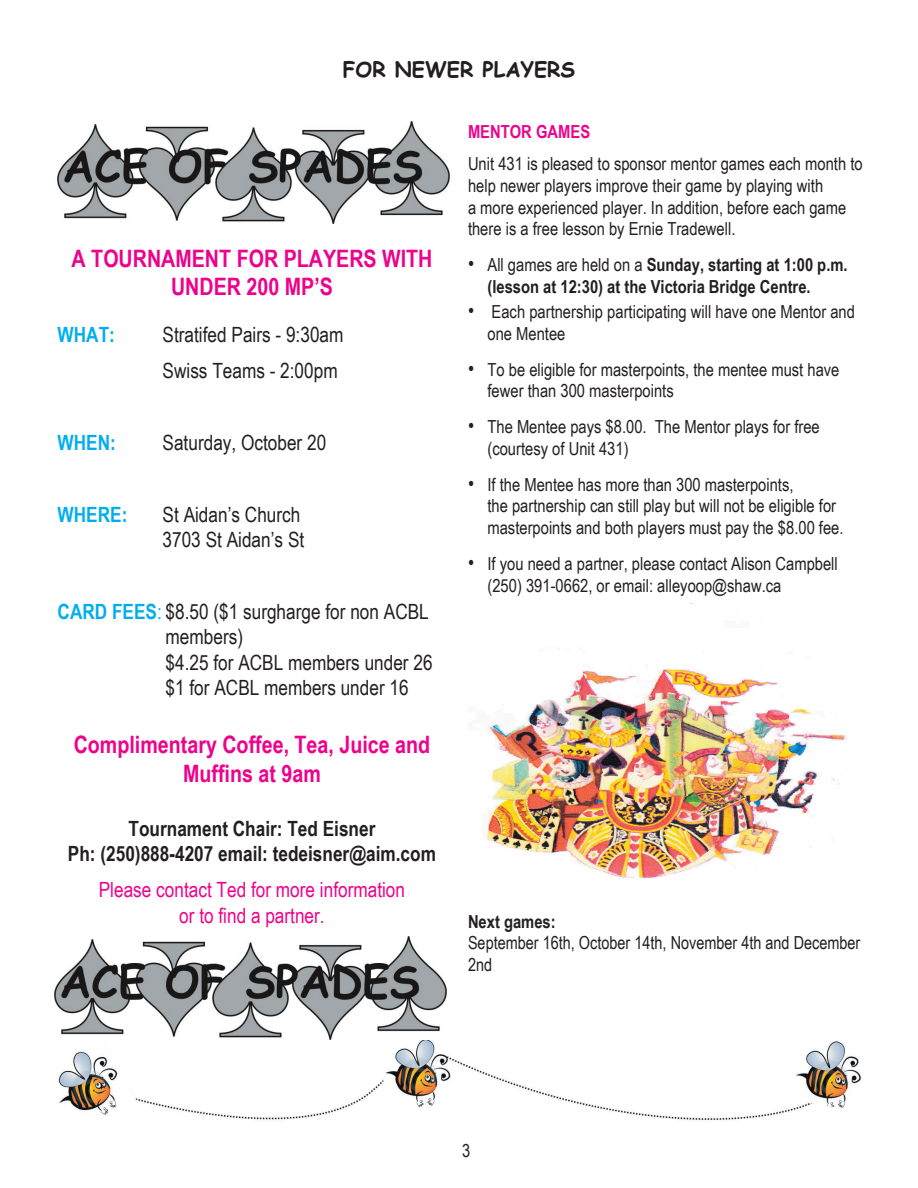
<style>
.page{position:relative;width:918px;height:1188px;background:#fff}
.page>*{position:absolute;margin:0;border:0;box-sizing:border-box;transform-origin:0 0}
.t1{font:700 24px/28.8px "Arial Narrow";color:#ed028c;text-align:center}
.t2{font:21px/25.2px "Arial Narrow";color:#231f20}
.t3{font:700 21px/25.2px "Arial Narrow";color:#231f20;text-align:center}
.t4{font:21px/25.2px "Arial Narrow";color:#ed028c;text-align:center}
.t5{font:700 21px "Arial Narrow";color:#00aeef}
.t6{font:700 21px "Comic Sans MS";color:#231f20}
.t7{font:18px/21.6px "Arial Narrow";color:#231f20}
.t8{font:700 18px/21.6px "Arial Narrow";color:#231f20}
.t9{font:700 18px "Arial Narrow";color:#ed028c}
.s1{font-weight:700;color:#00aeef}
.s2{color:#00aeef}
.s3{font-weight:400;font-size:21px}
.s4{font-weight:400}
.s5{font-size:21px}
</style>
<div class="page">
<img style="left:58px;top:1039px;width:803px;height:81px">
<img style="left:57px;top:121px;width:393px;height:103px">
<img style="left:484px;top:603px;width:363px;height:276px">
<img style="left:54px;top:937px;width:393px;height:102px">
<p class="t6" style="left:343px;top:54px;width:234px">FOR NEWER PLAYERS</p>
<h1 class="t1" style="left:72px;top:243px;width:362px">A TOURNAMENT FOR PLAYERS WITH<br>UNDER 200 MP’S</h1>
<p class="t5" style="left:58px;top:319px;width:59px">WHAT:</p>
<p class="t2" style="left:163px;top:316px;width:182px;line-height:36px">Stratifed Pairs - 9:30am<br>Swiss Teams - 2:00pm</p>
<p class="t5" style="left:58px;top:427px;width:60px">WHEN:</p>
<p class="t2" style="left:163px;top:429px;width:165px">Saturday, October 20</p>
<p class="t5" style="left:58px;top:499px;width:71px">WHERE:</p>
<p class="t2" style="left:163px;top:501px;width:143px">St Aidan’s Church<br>3703 St Aidan’s St</p>
<p class="t2" style="left:166px;top:598px;width:269px;text-indent:-108px"><span class="s1">CARD FEES</span><span class="s2">:</span> $8.50 ($1 surgharge for non ACBL members)<br>$4.25 for ACBL members under 26 $1 for ACBL members under 16</p>
<h1 class="t1" style="left:74px;top:729px;width:358px">Complimentary Coffee, Tea, Juice and<br>Muffins at 9am</h1>
<p class="t3" style="left:68px;top:815px;width:370px">Tournament Chair: Ted Eisner<br>Ph: (250)888-4207 email: tedeisner@aim.com</p>
<p class="t4" style="left:99px;top:877px;width:308px">Please contact Ted for more information or to find a partner.</p>
<p class="t9" style="left:468px;top:118px;width:124px">MENTOR GAMES</p>
<p class="t7" style="left:468px;top:153px;width:396px">Unit 431 is pleased to sponsor mentor games each month to help newer players improve their game by playing with<br>a more experienced player. In addition, before each game there is a free lesson by Ernie Tradewell.</p>
<p class="t8" style="left:487px;top:253px;width:362px;text-indent:-19px"><span class="s3">•</span> <span class="s4">All games are held on a</span> Sunday, starting at 1:00 p.m. (lesson at 12:30) at the Victoria Bridge Centre.</p>
<p class="t7" style="left:487px;top:300px;width:369px;text-indent:-19px"><span class="s5">•</span> Each partnership participating will have one Mentor and one Mentee</p>
<p class="t7" style="left:487px;top:358px;width:353px;text-indent:-19px"><span class="s5">•</span> To be eligible for masterpoints, the mentee must have fewer than 300 masterpoints</p>
<p class="t7" style="left:487px;top:415px;width:334px;text-indent:-19px"><span class="s5">•</span> The Mentee pays $8.00. The Mentor plays for free (courtesy of Unit 431)</p>
<p class="t7" style="left:487px;top:473px;width:358px;text-indent:-19px"><span class="s5">•</span> If the Mentee has more than 300 masterpoints,<br>the partnership can still play but will not be eligible for masterpoints and both players must pay the $8.00 fee.</p>
<p class="t7" style="left:487px;top:552px;width:352px;text-indent:-19px"><span class="s5">•</span> If you need a partner, please contact Alison Campbell (250) 391-0662, or email: alleyoop@shaw.ca</p>
<p class="t8" style="left:468px;top:910px;width:89px">Next games:</p>
<p class="t7" style="left:468px;top:931px;width:394px">September 16th, October 14th, November 4th and December<br>2nd</p>
<p class="t7" style="left:462px;top:1139px;width:10px">3</p>
</div>
